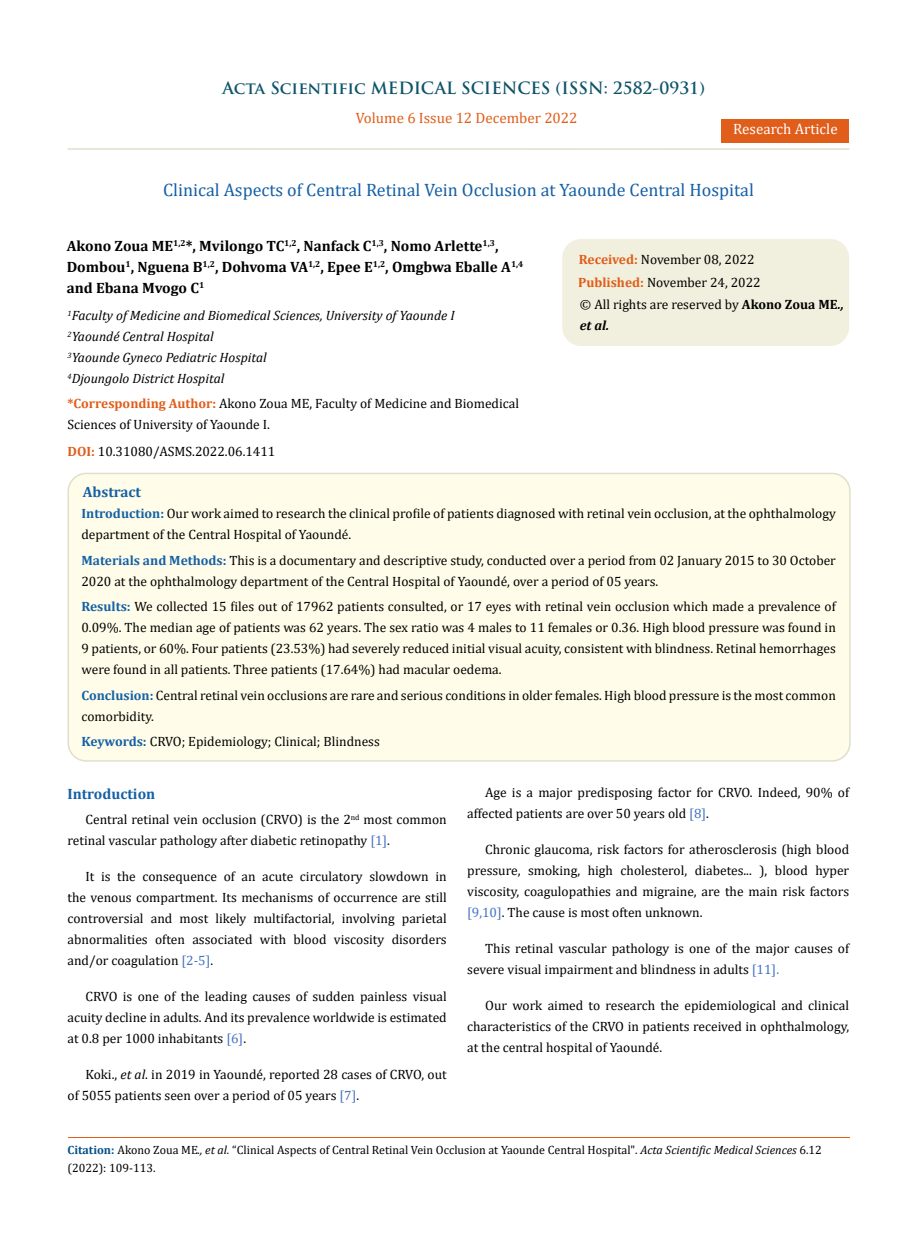
<style>
.page{position:relative;width:917px;height:1242px;background:#fff}
.page>*{position:absolute;margin:0;border:0;box-sizing:border-box;transform-origin:0 0}
.t1{font:18px "Cambria";color:#1560a6}
.t2{font:700 16.5px "Trajan Pro";color:#0e546a}
.t3{font:700 15px/21px "Cambria";color:#000}
.t4{font:15px "Cambria";color:#e05d1a}
.t5{font:700 15px "Cambria";color:#1560a6}
.t6{font:15px "Cambria";color:#fff}
.t7{font:13.5px/21px "Cambria";color:#000}
.t8{font:italic 13.5px/21px "Cambria";color:#000}
.t9{font:12px/18px "Cambria";color:#000}
.s1{font-weight:700;color:#e05d1a}
.s2{font-weight:700}
.s3{font-weight:700;font-style:italic}
.s4{font-weight:700;color:#1560a6}
.s5{color:#4472c4}
.s6{font-style:italic}
.s7{font-weight:700;color:#035089}
</style>
<div class="page">
<div style="left:721px;top:119px;width:128px;height:23px;background:#e05d1a"></div>
<div style="left:563px;top:240px;width:285px;height:105px;background:#f1f0de;border-radius:18px"></div>
<div style="left:562px;top:239px;width:287px;height:107px;border:2px solid #f1f0de;border-radius:18px"></div>
<div style="left:68px;top:473px;width:781px;height:288px;background:#fffde9;border-radius:18px"></div>
<div style="left:67px;top:473px;width:783px;height:289px;border:2px solid #e0dfcd;border-radius:18px"></div>
<hr style="left:68px;top:1138px;width:781px;height:1px;background:#e05d1a">
<hr style="left:67px;top:148px;width:782px;height:2px;background:#e0dfcd">
<p class="t2" style="left:222px;top:77px;width:484px">Acta Scientific MEDICAL SCIENCES (ISSN: 2582-0931)</p>
<p class="t4" style="left:356px;top:109px;width:223px">Volume 6 Issue 12 December 2022</p>
<p class="t6" style="left:733px;top:120px;width:106px">Research Article</p>
<h1 class="t1" style="left:163px;top:180px;width:592px">Clinical Aspects of Central Retinal Vein Occlusion at Yaounde Central Hospital</h1>
<p class="t3" style="left:67px;top:235px;width:458px">Akono Zoua ME<sup>1,2</sup>*, Mvilongo TC<sup>1,2</sup>, Nanfack C<sup>1,3</sup>, Nomo Arlette<sup>1,3</sup>,<br>Dombou<sup>1</sup>, Nguena B<sup>1,2</sup>, Dohvoma VA<sup>1,2</sup>, Epee E<sup>1,2</sup>, Omgbwa Eballe A<sup>1,4 </sup>and Ebana Mvogo C<sup>1</sup></p>
<p class="t8" style="left:67px;top:305px;width:388px"><sup>1</sup>Faculty of Medicine and Biomedical Sciences, University of Yaounde I <sup>2</sup>Yaoundé Central Hospital<br><sup>3</sup>Yaounde Gyneco Pediatric Hospital<br><sup>4</sup>Djoungolo District Hospital</p>
<p class="t7" style="left:67px;top:393px;width:453px"><span class="s1">*Corresponding Author:</span> Akono Zoua ME, Faculty of Medicine and Biomedical<br>Sciences of University of Yaounde I.</p>
<p class="t7" style="left:67px;top:441px;width:209px"><span class="s1">DOI:</span> 10.31080/ASMS.2022.06.1411</p>
<p class="t7" style="left:578px;top:248px;width:184px;line-height:23px"><span class="s1">Received:</span> November 08, 2022<br><span class="s1">Published:</span> November 24, 2022</p>
<p class="t7" style="left:580px;top:294px;width:265px">© All rights are reserved by <span class="s2">Akono Zoua ME</span><span class="s3">., et al.</span></p>
<p class="t5" style="left:83px;top:481px;width:60px">Abstract</p>
<p class="t7" style="left:81px;top:503px;width:756px"><span class="s4">Introduction:</span> Our work aimed to research the clinical profile of patients diagnosed with retinal vein occlusion, at the ophthalmology department of the Central Hospital of Yaoundé.</p>
<p class="t7" style="left:81px;top:549px;width:756px"><span class="s4">Materials and Methods:</span> This is a documentary and descriptive study, conducted over a period from 02 January 2015 to 30 October<br>2020 at the ophthalmology department of the Central Hospital of Yaoundé, over a period of 05 years.</p>
<p class="t7" style="left:81px;top:596px;width:756px;text-align:justify"><span class="s4">Results:</span> We collected 15 files out of 17962 patients consulted, or 17 eyes with retinal vein occlusion which made a prevalence of 0.09%. The median age of patients was 62 years. The sex ratio was 4 males to 11 females or 0.36. High blood pressure was found in 9 patients, or 60%. Four patients (23.53%) had severely reduced initial visual acuity, consistent with blindness. Retinal hemorrhages were found in all patients. Three patients (17.64%) had macular oedema.</p>
<p class="t7" style="left:81px;top:684px;width:756px"><span class="s4">Conclusion:</span> Central retinal vein occlusions are rare and serious conditions in older females. High blood pressure is the most common comorbidity.</p>
<p class="t7" style="left:81px;top:731px;width:300px"><span class="s4">Keywords:</span> CRVO; Epidemiology; Clinical; Blindness</p>
<p class="t5" style="left:67px;top:783px;width:89px">Introduction</p>
<p class="t7" style="left:67px;top:809px;width:381px;text-indent:18px">Central retinal vein occlusion (CRVO) is the 2<sup>nd</sup> most common retinal vascular pathology after diabetic retinopathy <span class="s5">[1]</span>.</p>
<p class="t7" style="left:67px;top:866px;width:381px;text-align:justify;text-indent:18px">It is the consequence of an acute circulatory slowdown in the venous compartment. Its mechanisms of occurrence are still controversial and most likely multifactorial, involving parietal abnormalities often associated with blood viscosity disorders and/or coagulation <span class="s5">[2-5]</span>.</p>
<p class="t7" style="left:67px;top:986px;width:381px;text-align:justify;text-indent:18px">CRVO is one of the leading causes of sudden painless visual acuity decline in adults. And its prevalence worldwide is estimated at 0.8 per 1000 inhabitants <span class="s5">[6]</span>.</p>
<p class="t7" style="left:67px;top:1064px;width:381px;text-indent:18px">Koki., <span class="s6">et al</span>. in 2019 in Yaoundé, reported 28 cases of CRVO, out of 5055 patients seen over a period of 05 years <span class="s5">[7]</span>.</p>
<p class="t7" style="left:467px;top:782px;width:383px;text-indent:18px">Age is a major predisposing factor for CRVO. Indeed, 90% of affected patients are over 50 years old <span class="s5">[8]</span>.</p>
<p class="t7" style="left:467px;top:839px;width:383px;text-align:justify;text-indent:18px">Chronic glaucoma, risk factors for atherosclerosis (high blood pressure, smoking, high cholesterol, diabetes... ), blood hyper viscosity, coagulopathies and migraine, are the main risk factors <span class="s5">[9,10]</span>. The cause is most often unknown.</p>
<p class="t7" style="left:467px;top:938px;width:383px;text-indent:18px">This retinal vascular pathology is one of the major causes of severe visual impairment and blindness in adults <span class="s5">[11].</span></p>
<p class="t7" style="left:467px;top:995px;width:383px;text-align:justify;text-indent:18px">Our work aimed to research the epidemiological and clinical characteristics of the CRVO in patients received in ophthalmology, at the central hospital of Yaoundé.</p>
<p class="t9" style="left:67px;top:1141px;width:755px"><span class="s7">Citation:</span> Akono Zoua ME<span class="s6">., et al.</span> “Clinical Aspects of Central Retinal Vein Occlusion at Yaounde Central Hospital". <span class="s6">Acta Scientific Medical Sciences</span> 6.12 (2022): 109-113.</p>
</div>
